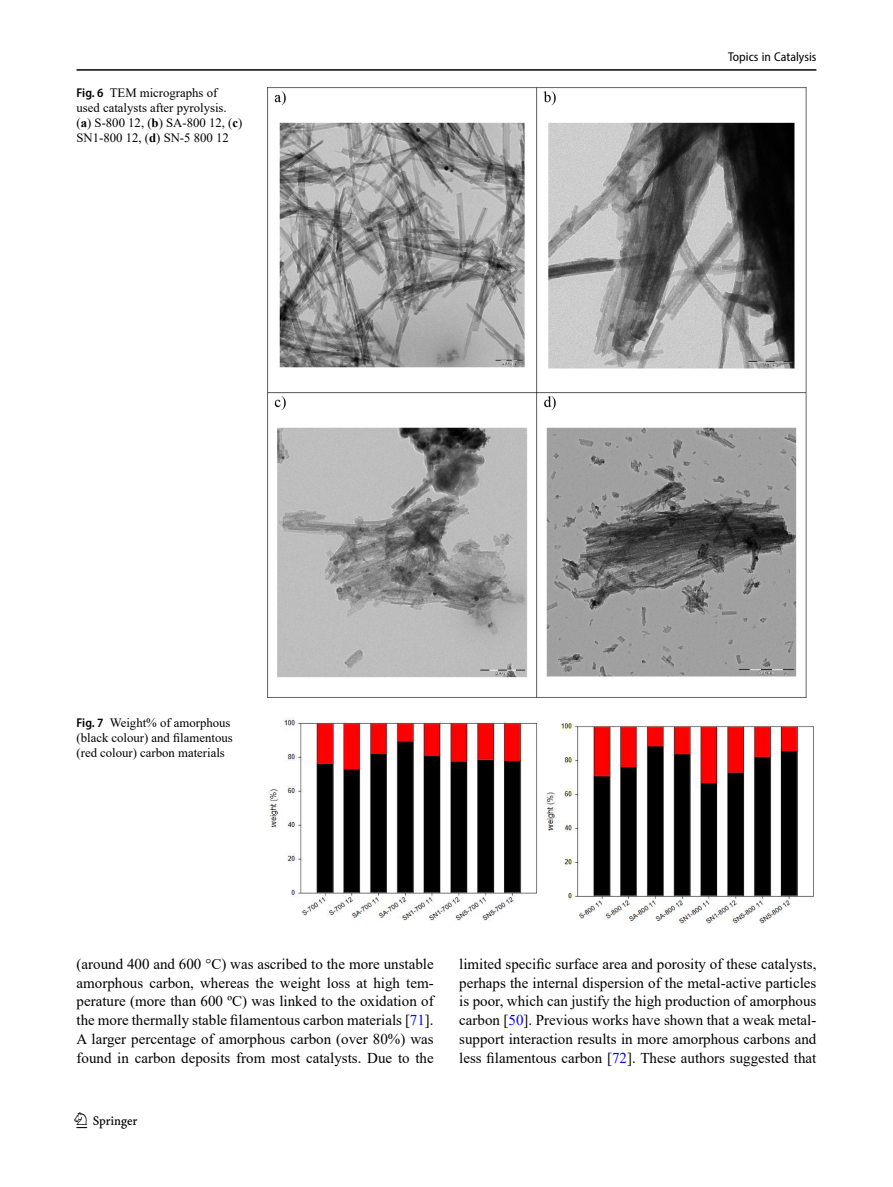
<style>
.page{position:relative;width:893px;height:1187px;background:#fff}
.page>*{position:absolute;margin:0;border:0;box-sizing:border-box;transform-origin:0 0}
.t1{font:22.5px "Springnew";color:#000}
.Body_Text{font:15px/18.8px "Times New Roman";color:#000;text-align:justify}
.Figure_Caption_Side{font:12.75px/15px "Times New Roman";color:#000}
.t2{font:semi-condensed 12.75px "Myriad Pro";color:#000}
.s1{font-family:"Myriad Pro";font-weight:600;font-stretch:semi-condensed}
.s2{font-weight:700}
.s3{color:#00f}
</style>
<div class="page">
<hr style="left:77px;top:69px;width:739px;height:2px;background:#000">
<img style="left:268px;top:719px;width:547px;height:204px">
<img style="left:268px;top:87px;width:539px;height:611px">
<p class="Figure_Caption_Side" style="left:77px;top:84px;width:167px"><span class="s1">Fig. 6</span> TEM micrographs of used catalysts after pyrolysis. (<span class="s2">a</span>) S-800 12, (<span class="s2">b</span>) SA-800 12, (<span class="s2">c</span>)<br>SN1-800 12, (<span class="s2">d</span>) SN-5 800 12</p>
<p class="t2" style="left:728px;top:49px;width:90px">Topics in Catalysis</p>
<p class="Figure_Caption_Side" style="left:77px;top:714px;width:158px"><span class="s1">Fig. 7</span> Weight% of amorphous (black colour) and filamentous (red colour) carbon materials</p>
<p class="Body_Text" style="left:77px;top:953px;width:359px">(around 400 and 600 °C) was ascribed to the more unstable amorphous carbon, whereas the weight loss at high tem&shy;perature (more than 600 ºC) was linked to the oxidation of the more thermally stable filamentous carbon materials [<span class="s3">71</span>].<br>A larger percentage of amorphous carbon (over 80%) was found in carbon deposits from most catalysts. Due to the</p>
<h1 class="t1" style="left:77px;top:1107px;width:63px">1 3</h1>
<p class="Body_Text" style="left:459px;top:953px;width:359px">limited specific surface area and porosity of these catalysts, perhaps the internal dispersion of the metal-active particles is poor, which can justify the high production of amorphous carbon [<span class="s3">50</span>]. Previous works have shown that a weak metal&shy;support interaction results in more amorphous carbons and less filamentous carbon [<span class="s3">72</span>]. These authors suggested that</p>
</div>
